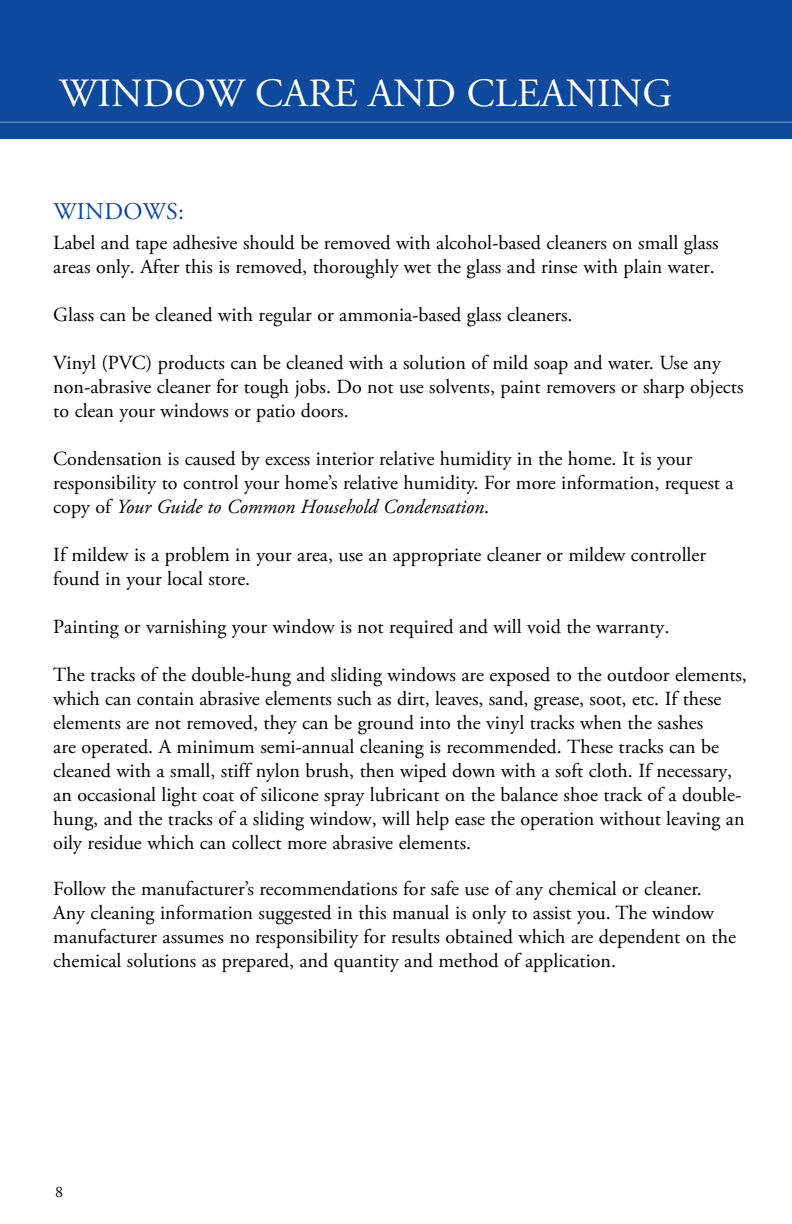
<style>
.page{position:relative;width:792px;height:1224px;background:#fff}
.page>*{position:absolute;margin:0;border:0;box-sizing:border-box;transform-origin:0 0}
.t1{font:40px "Adobe Garamond Pro";letter-spacing:.005em;color:#fff}
.t2{font:24px "Adobe Garamond Pro";letter-spacing:.015em;color:#0d499c}
.t3{font:20px/24px "Adobe Garamond Pro";color:#000}
.t4{font:16px "Adobe Garamond Pro";color:#000}
.s1{font-style:italic}
</style>
<div class="page">
<div style="left:0;top:0;width:792px;height:138px;background:#0d499c"></div>
<hr style="left:0;top:122px;width:792px;height:1px;background:#86a4ce">
<h1 class="t1" style="left:59px;top:69px;width:615px">WINDOW CARE AND CLEANING</h1>
<p class="t2" style="left:53px;top:197px;width:132px">WINDOWS:</p>
<p class="t3" style="left:53px;top:232px;width:667px">Label and tape adhesive should be removed with alcohol-based cleaners on small glass areas only. After this is removed, thoroughly wet the glass and rinse with plain water.</p>
<p class="t3" style="left:53px;top:304px;width:521px">Glass can be cleaned with regular or ammonia-based glass cleaners.</p>
<p class="t3" style="left:53px;top:352px;width:692px">Vinyl (PVC) products can be cleaned with a solution of mild soap and water. Use any non-abrasive cleaner for tough jobs. Do not use solvents, paint removers or sharp objects to clean your windows or patio doors.</p>
<p class="t3" style="left:53px;top:448px;width:682px">Condensation is caused by excess interior relative humidity in the home. It is your responsibility to control your home’s relative humidity. For more information, request a copy of <span class="s1">Your Guide to Common Household Condensation</span>.</p>
<p class="t3" style="left:53px;top:544px;width:654px">If mildew is a problem in your area, use an appropriate cleaner or mildew controller found in your local store.</p>
<p class="t3" style="left:53px;top:616px;width:618px">Painting or varnishing your window is not required and will void the warranty.</p>
<p class="t3" style="left:53px;top:664px;width:695px">The tracks of the double-hung and sliding windows are exposed to the outdoor elements, which can contain abrasive elements such as dirt, leaves, sand, grease, soot, etc. If these elements are not removed, they can be ground into the vinyl tracks when the sashes<br>are operated. A minimum semi-annual cleaning is recommended. These tracks can be cleaned with a small, stiff nylon brush, then wiped down with a soft cloth. If necessary, an occasional light coat of silicone spray lubricant on the balance shoe track of a double&shy;hung, and the tracks of a sliding window, will help ease the operation without leaving an oily residue which can collect more abrasive elements.</p>
<p class="t3" style="left:53px;top:877px;width:684px">Follow the manufacturer’s recommendations for safe use of any chemical or cleaner.<br>Any cleaning information suggested in this manual is only to assist you. The window manufacturer assumes no responsibility for results obtained which are dependent on the chemical solutions as prepared, and quantity and method of application.</p>
<p class="t4" style="left:55px;top:1182px;width:9px">8</p>
</div>
